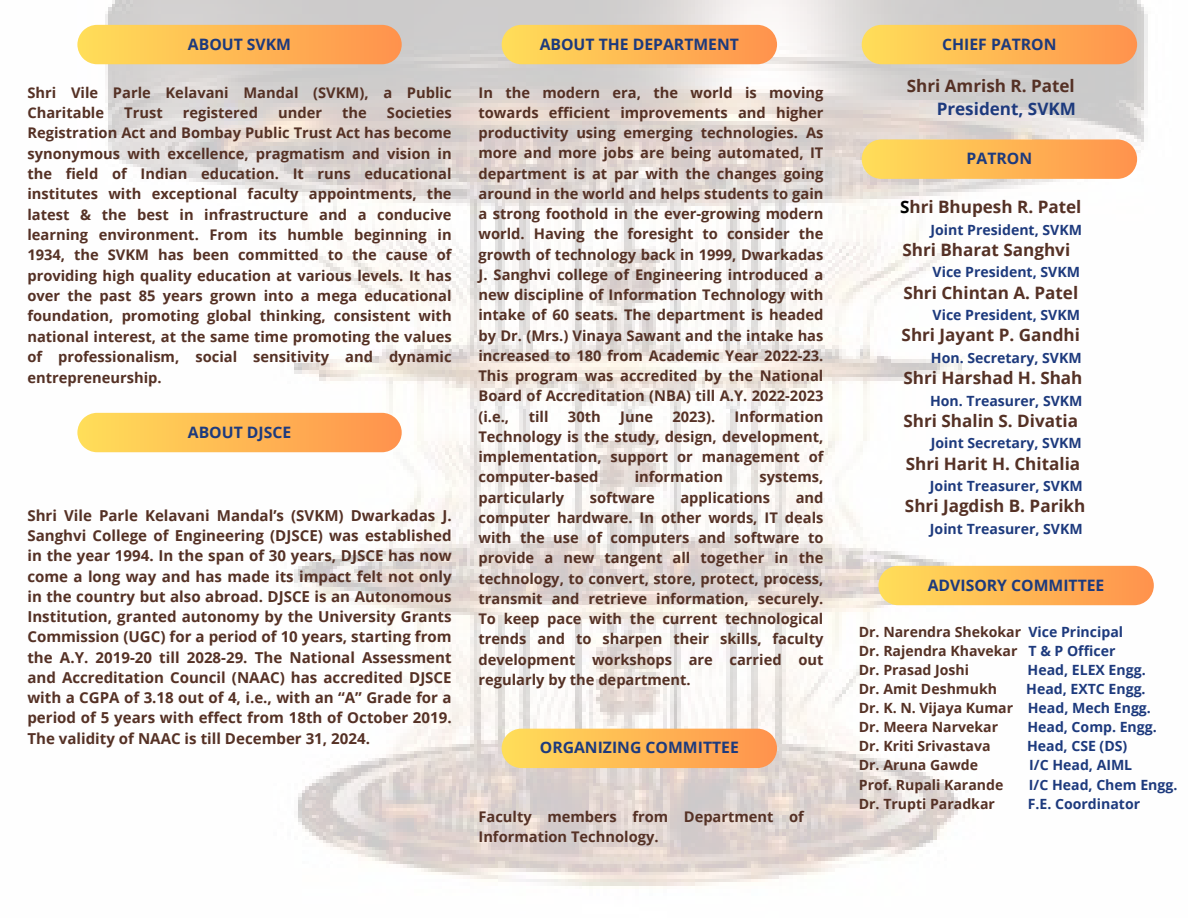
<style>
.page{position:relative;width:1188px;height:918px;background:#fff}
.page>*{position:absolute;margin:0;border:0;box-sizing:border-box;transform-origin:0 0}
.t1{font:700 17.1px/23.7px "Open Sans";color:#553125;text-align:right}
.t2{font:700 15.75px "Open Sans";color:#1d3a7d}
.t3{font:700 15.15px/20.2px "Open Sans";color:#553125;text-align:justify}
.t4{font:700 14.7px/20.2px "Open Sans";color:#553125;text-align:justify}
.t5{font:700 14.1px "Open Sans";color:#1d3a7d}
.t6{font:700 14.1px "Open Sans";color:#553125}
.s1{color:#1d3a7d}
.s2{color:#000}
</style>
<div class="page">
<img style="left:94px;top:0;width:1054px;height:886px">
<svg style="left:502px;top:25px;width:275px;height:39px"></svg>
<svg style="left:77px;top:25px;width:325px;height:39px"></svg>
<svg style="left:77px;top:413px;width:325px;height:39px"></svg>
<svg style="left:862px;top:25px;width:275px;height:39px"></svg>
<svg style="left:862px;top:139px;width:275px;height:40px"></svg>
<svg style="left:878px;top:566px;width:276px;height:39px"></svg>
<svg style="left:502px;top:729px;width:275px;height:39px"></svg>
<p class="t2" style="left:188px;top:33px;width:105px">ABOUT SVKM</p>
<h1 class="t2" style="left:540px;top:33px;width:201px">ABOUT THE DEPARTMENT</h1>
<h1 class="t4" style="left:478px;top:82px;width:346px">In the modern era, the world is moving towards efficient improvements and higher productivity using emerging technologies. As more and more jobs are being automated, IT department is at par with the changes going around in the world and helps students to gain a strong foothold in the ever-growing modern world. Having the foresight to consider the growth of technology back in 1999, Dwarkadas J. Sanghvi college of Engineering introduced a new discipline of Information Technology with intake of 60 seats. The department is headed by Dr. (Mrs.) Vinaya Sawant and the intake has increased to 180 from Academic Year 2022-23.<br>This program was accredited by the National Board of Accreditation (NBA) till A.Y. 2022-2023 (i.e.,</h1>
<p class="t4" style="left:27px;top:82px;width:426px">Shri Vile Parle Kelavani Mandal (SVKM), a Public<br>Charitable</p>
<p class="t4" style="left:27px;top:102px;width:426px;text-indent:360px">Societies Registration Act and Bombay Public Trust Act has become synonymous with excellence, pragmatism and vision in the field of Indian education. It runs educational institutes with exceptional faculty appointments, the latest &amp; the best in infrastructure and a conducive learning environment. From its humble beginning in 1934, the SVKM has been committed to the cause of providing high quality education at various levels. It has over the past 85 years grown into a mega educational foundation, promoting global thinking, consistent with national interest, at the same time promoting the values of professionalism, social sensitivity and dynamic entrepreneurship.</p>
<h1 class="t2" style="left:188px;top:421px;width:105px">ABOUT DJSCE</h1>
<p class="t4" style="left:124px;top:102px;width:40px">Trust</p>
<p class="t4" style="left:183px;top:102px;width:77px">registered</p>
<p class="t4" style="left:278px;top:102px;width:45px">under</p>
<p class="t4" style="left:342px;top:102px;width:26px">the</p>
<h1 class="t4" style="left:478px;top:406px;width:346px;text-indent:256px">Information Technology is the study, design, development, implementation, support or management of computer-based</h1>
<h1 class="t4" style="left:529px;top:406px;width:21px">till</h1>
<h1 class="t4" style="left:568px;top:406px;width:34px">30th</h1>
<h1 class="t4" style="left:620px;top:406px;width:34px">June</h1>
<h1 class="t4" style="left:673px;top:406px;width:44px">2023).</h1>
<h1 class="t4" style="left:635px;top:466px;width:90px">information</h1>
<h1 class="t4" style="left:760px;top:466px;width:65px">systems,</h1>
<p class="t3" style="left:27px;top:505px;width:426px">Shri Vile Parle Kelavani Mandal’s (SVKM) Dwarkadas J.<br>Sanghvi College of Engineering (DJSCE) was established in the year 1994. In the span of 30 years, DJSCE has now come a long way and has made its impact felt not only in the country but also abroad. DJSCE is an Autonomous Institution, granted autonomy by the University Grants Commission (UGC) for a period of 10 years, starting from the A.Y. 2019-20 till 2028-29. The National Assessment and Accreditation Council (NAAC) has accredited DJSCE with a CGPA of 3.18 out of 4, i.e., with an “A” Grade for a period of 5 years with effect from 18th of October 2019.<br>The validity of NAAC is till December 31, 2024.</p>
<h1 class="t4" style="left:478px;top:487px;width:87px">particularly</h1>
<h1 class="t4" style="left:590px;top:487px;width:67px">software</h1>
<h1 class="t4" style="left:680px;top:487px;width:91px">applications</h1>
<h1 class="t4" style="left:478px;top:487px;width:346px;text-indent:317px">and computer hardware. In other words, IT deals with the use of computers and software to provide a new tangent all together in the technology, to convert, store, protect, process, transmit and retrieve information, securely.<br>To keep pace with the current technological trends and to sharpen their skills, faculty development workshops are carried out regularly by the department.</h1>
<p class="t2" style="left:540px;top:737px;width:201px">ORGANIZING COMMITTEE</p>
<p class="t4" style="left:478px;top:806px;width:327px">Faculty members from Department of<br>Information Technology.</p>
<h1 class="t2" style="left:942px;top:33px;width:116px">CHIEF PATRON</h1>
<p class="t1" style="left:907px;top:73px;width:171px">Shri Amrish R. Patel<br><span class="s1">President, SVKM</span></p>
<h1 class="t2" style="left:967px;top:147px;width:67px">PATRON</h1>
<h2 class="t1" style="left:900px;top:195px;width:183px"><span class="s2">S</span>hri Bhupesh R. Patel</h2>
<h1 class="t5" style="left:931px;top:219px;width:153px">Joint President, SVKM</h1>
<p class="t1" style="left:902px;top:237px;width:169px">Shri Bharat Sanghvi</p>
<p class="t5" style="left:933px;top:262px;width:149px">Vice President, SVKM</p>
<p class="t1" style="left:903px;top:280px;width:176px">Shri Chintan A. Patel</p>
<p class="t5" style="left:933px;top:305px;width:149px">Vice President, SVKM</p>
<p class="t1" style="left:902px;top:323px;width:180px">Shri Jayant P. Gandhi</p>
<p class="t5" style="left:931px;top:348px;width:152px">Hon. Secretary, SVKM</p>
<p class="t1" style="left:903px;top:366px;width:181px">Shri Harshad H. Shah</p>
<p class="t5" style="left:930px;top:390px;width:154px">Hon. Treasurer, SVKM</p>
<p class="t1" style="left:903px;top:408px;width:176px">Shri Shalin S. Divatia</p>
<p class="t5" style="left:931px;top:433px;width:153px">Joint Secretary, SVKM</p>
<p class="t1" style="left:906px;top:451px;width:176px">Shri Harit H. Chitalia</p>
<p class="t5" style="left:930px;top:476px;width:154px">Joint Treasurer, SVKM</p>
<p class="t1" style="left:905px;top:494px;width:182px">Shri Jagdish B. Parikh</p>
<p class="t5" style="left:930px;top:519px;width:154px">Joint Treasurer, SVKM</p>
<p class="t2" style="left:928px;top:574px;width:178px">ADVISORY COMMITTEE</p>
<p class="t6" style="left:859px;top:622px;width:266px">Dr. Narendra Shekokar <span class="s1">Vice Principal</span></p>
<h1 class="t6" style="left:859px;top:641px;width:160px">Dr. Rajendra Khavekar</h1>
<p class="t5" style="left:1029px;top:641px;width:88px">T &amp; P Officer</p>
<p class="t6" style="left:859px;top:660px;width:112px">Dr. Prasad Joshi</p>
<p class="t5" style="left:1028px;top:660px;width:120px">Head, ELEX Engg.</p>
<p class="t6" style="left:859px;top:679px;width:140px">Dr. Amit Deshmukh</p>
<p class="t5" style="left:1026px;top:679px;width:121px">Head, EXTC Engg.</p>
<p class="t6" style="left:859px;top:698px;width:156px">Dr. K. N. Vijaya Kumar</p>
<p class="t5" style="left:1028px;top:698px;width:125px">Head, Mech Engg.</p>
<p class="t6" style="left:859px;top:717px;width:141px">Dr. Meera Narvekar</p>
<p class="t5" style="left:1027px;top:717px;width:131px">Head, Comp. Engg.</p>
<p class="t6" style="left:859px;top:736px;width:133px">Dr. Kriti Srivastava</p>
<p class="t5" style="left:1027px;top:736px;width:102px">Head, CSE (DS)</p>
<p class="t6" style="left:859px;top:755px;width:121px">Dr. Aruna Gawde</p>
<p class="t5" style="left:1029px;top:755px;width:104px">I/C Head, AIML</p>
<p class="t6" style="left:859px;top:775px;width:146px">Prof. Rupali Karande</p>
<p class="t5" style="left:1029px;top:775px;width:150px">I/C Head, Chem Engg.</p>
<p class="t6" style="left:859px;top:794px;width:138px">Dr. Trupti Paradkar</p>
<p class="t5" style="left:1028px;top:794px;width:114px">F.E. Coordinator</p>
</div>
